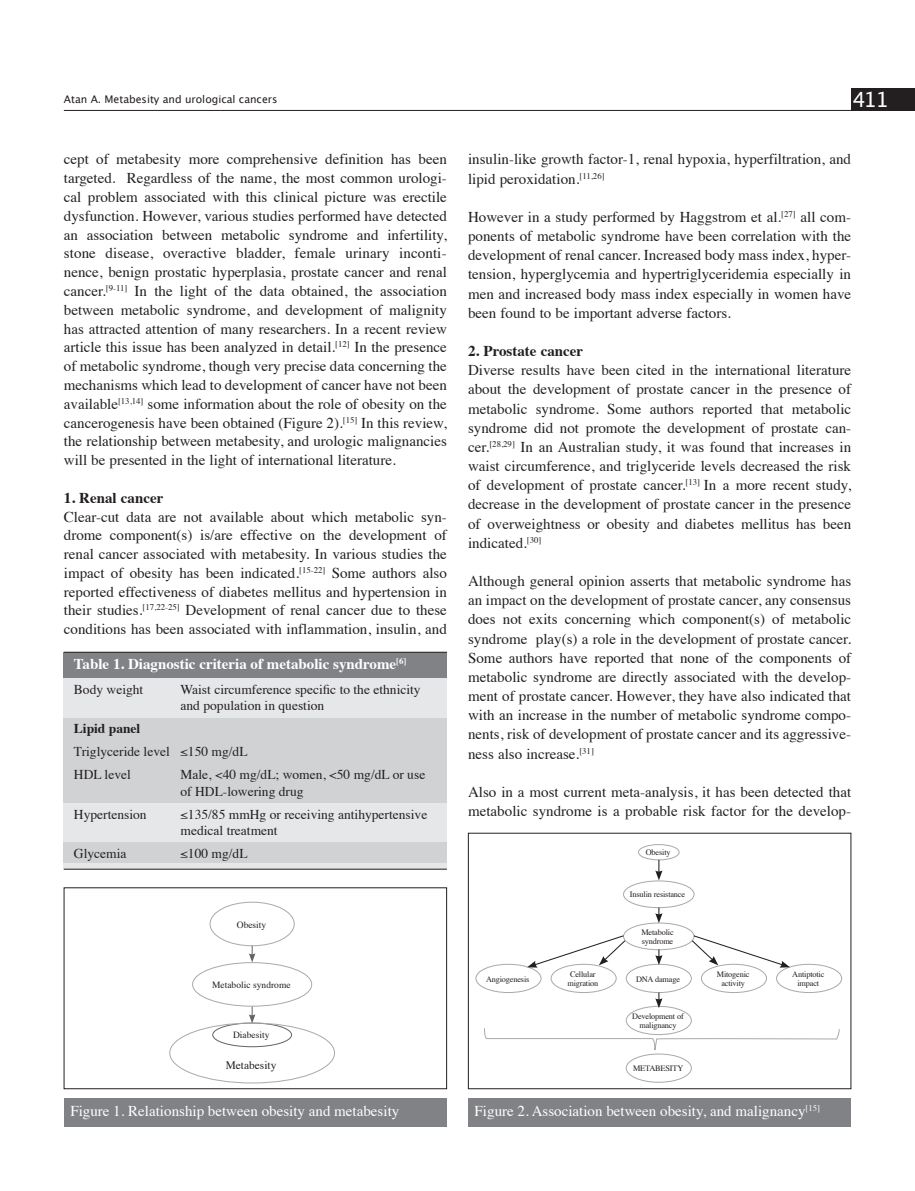
<style>
.page{position:relative;width:915px;height:1191px;background:#fff}
.page>*{position:absolute;margin:0;border:0;box-sizing:border-box;transform-origin:0 0}
.zz_Uroloji_running{font:21px "Lucida Grande";color:#fff}
.Normal__Web{font:15px/19.2px "Times";color:#231f20;text-align:justify}
.t1{font:15px "Times";color:#fff}
.t2{font:700 15px "Times";color:#fff}
.Normal__Web-2{font:700 15px "Times";color:#231f20}
.t3{font:13.5px/16.5px "Times";color:#231f20}
.t4{font:700 13.5px "Times";color:#231f20}
.t5{font:11.4px "Times";color:#231f20}
.t6{font:10.5px "Lucida Grande";color:#231f20}
.t7{font:9.45px "Times";color:#231f20}
.t8{font:8.25px/8.2px "Times";letter-spacing:-.02em;color:#231f20;text-align:center}
</style>
<div class="page">
<div style="left:64px;top:677px;width:382px;height:192px;background:#e6e7e9"></div>
<div style="left:64px;top:652px;width:382px;height:26px;background:#808285"></div>
<div style="left:64px;top:718px;width:382px;height:84px;background:#d1d2d4"></div>
<div style="left:64px;top:842px;width:382px;height:20px;background:#d1d2d4"></div>
<hr style="left:64px;top:868px;width:383px;height:1px;background:#231f20">
<hr style="left:64px;top:652px;width:383px;height:1px;background:#231f20">
<div style="left:468px;top:833px;width:382px;height:256px;border:1px solid #231f20"></div>
<div style="left:468px;top:1098px;width:382px;height:29px;background:#808285"></div>
<div style="left:638px;top:844px;width:41px;height:16px;border:1px solid #a8a9ad;border-radius:50%"></div>
<div style="left:623px;top:880px;width:71px;height:28px;border:1px solid #a8a9ad;border-radius:50%"></div>
<div style="left:623px;top:922px;width:71px;height:28px;border:1px solid #a8a9ad;border-radius:50%"></div>
<div style="left:475px;top:964px;width:66px;height:28px;border:1px solid #a8a9ad;border-radius:50%"></div>
<div style="left:550px;top:964px;width:66px;height:28px;border:1px solid #a8a9ad;border-radius:50%"></div>
<div style="left:701px;top:964px;width:65px;height:28px;border:1px solid #a8a9ad;border-radius:50%"></div>
<div style="left:776px;top:964px;width:65px;height:28px;border:1px solid #a8a9ad;border-radius:50%"></div>
<div style="left:625px;top:964px;width:66px;height:28px;border:1px solid #a8a9ad;border-radius:50%"></div>
<div style="left:625px;top:1006px;width:66px;height:28px;border:1px solid #a8a9ad;border-radius:50%"></div>
<div style="left:625px;top:1053px;width:66px;height:29px;border:1px solid #a8a9ad;border-radius:50%"></div>
<svg style="left:655px;top:860px;width:7px;height:20px"></svg>
<svg style="left:655px;top:907px;width:7px;height:16px"></svg>
<svg style="left:655px;top:949px;width:7px;height:16px"></svg>
<svg style="left:527px;top:934px;width:99px;height:33px"></svg>
<svg style="left:690px;top:934px;width:99px;height:33px"></svg>
<svg style="left:655px;top:992px;width:7px;height:16px"></svg>
<svg style="left:484px;top:1027px;width:355px;height:23px"></svg>
<div style="left:64px;top:887px;width:382px;height:202px;border:1px solid #231f20"></div>
<div style="left:64px;top:1098px;width:382px;height:29px;background:#808285"></div>
<div style="left:210px;top:902px;width:84px;height:44px;border:1px solid #a8a9ad;border-radius:50%"></div>
<div style="left:212px;top:1022px;width:80px;height:25px;border:1px solid #636366;border-radius:50%"></div>
<div style="left:192px;top:962px;width:120px;height:44px;border:1px solid #a8a9ad;border-radius:50%"></div>
<svg style="left:249px;top:945px;width:6px;height:17px"></svg>
<svg style="left:249px;top:1006px;width:6px;height:17px"></svg>
<hr style="left:64px;top:110px;width:786px;height:1px;background:#231f20">
<div style="left:850px;top:88px;width:64px;height:23px;background:#231f20"></div>
<p class="t6" style="left:64px;top:94px;width:215px">Atan A. Metabesity and urological cancers</p>
<p class="zz_Uroloji_running" style="left:852px;top:88px;width:38px">411</p>
<p class="Normal__Web" style="left:64px;top:149px;width:384px;line-height:18.8px">cept of metabesity more comprehensive definition has been targeted. Regardless of the name, the most common urologi&shy;cal problem associated with this clinical picture was erectile dysfunction. However, various studies performed have detected an association between metabolic syndrome and infertility, stone disease, overactive bladder, female urinary inconti&shy;nence, benign prostatic hyperplasia, prostate cancer and renal cancer.<sup>[9-11]</sup> In the light of the data obtained, the association between metabolic syndrome, and development of malignity has attracted attention of many researchers. In a recent review article this issue has been analyzed in detail.<sup>[12]</sup> In the presence of metabolic syndrome, though very precise data concerning the mechanisms which lead to development of cancer have not been available<sup>[13,14]</sup> some information about the role of obesity on the cancerogenesis have been obtained (Figure 2).<sup>[15]</sup> In this review, the relationship between metabesity, and urologic malignancies will be presented in the light of international literature.</p>
<p class="Normal__Web-2" style="left:64px;top:483px;width:101px">1. Renal cancer</p>
<p class="Normal__Web" style="left:64px;top:506px;width:384px;line-height:18.8px">Clear-cut data are not available about which metabolic syn&shy;drome component(s) is/are effective on the development of renal cancer associated with metabesity. In various studies the impact of obesity has been indicated.<sup>[15-22]</sup> Some authors also reported effectiveness of diabetes mellitus and hypertension in their studies.<sup>[17,22-25]</sup> Development of renal cancer due to these conditions has been associated with inflammation, insulin, and</p>
<p class="t2" style="left:74px;top:650px;width:334px">Table 1. Diagnostic criteria of metabolic syndrome<sup>[6]</sup></p>
<p class="t3" style="left:74px;top:680px;width:71px">Body weight</p>
<p class="t3" style="left:180px;top:680px;width:241px">Waist circumference specific to the ethnicity and population in question</p>
<p class="t4" style="left:74px;top:716px;width:68px">Lipid panel</p>
<p class="t3" style="left:74px;top:742px;width:175px">Triglyceride level ≤150 mg/dL</p>
<p class="t3" style="left:74px;top:765px;width:58px">HDL level</p>
<p class="t3" style="left:180px;top:765px;width:246px">Male, &lt;40 mg/dL; women, &lt;50 mg/dL or use of HDL-lowering drug</p>
<p class="t3" style="left:74px;top:804px;width:74px">Hypertension</p>
<p class="t3" style="left:180px;top:804px;width:248px">≤135/85 mmHg or receiving antihypertensive medical treatment</p>
<p class="t3" style="left:74px;top:844px;width:54px">Glycemia</p>
<p class="t3" style="left:180px;top:844px;width:69px">≤100 mg/dL</p>
<p class="t7" style="left:237px;top:915px;width:31px">Obesity</p>
<p class="t7" style="left:212px;top:976px;width:80px">Metabolic syndrome</p>
<p class="t7" style="left:233px;top:1026px;width:38px">Diabesity</p>
<p class="t5" style="left:226px;top:1054px;width:52px">Metabesity</p>
<p class="t1" style="left:70px;top:1097px;width:330px">Figure 1. Relationship between obesity and metabesity</p>
<p class="Normal__Web" style="left:468px;top:148px;width:384px">insulin-like growth factor-1, renal hypoxia, hyperfiltration, and lipid peroxidation.<sup>[11,26]</sup></p>
<p class="Normal__Web" style="left:468px;top:206px;width:384px">However in a study performed by Haggstrom et al.<sup>[27]</sup> all com&shy;ponents of metabolic syndrome have been correlation with the development of renal cancer. Increased body mass index, hyper&shy;tension, hyperglycemia and hypertriglyceridemia especially in men and increased body mass index especially in women have been found to be important adverse factors.</p>
<p class="Normal__Web-2" style="left:468px;top:337px;width:117px">2. Prostate cancer</p>
<p class="Normal__Web" style="left:468px;top:359px;width:384px">Diverse results have been cited in the international literature about the development of prostate cancer in the presence of metabolic syndrome. Some authors reported that metabolic syndrome did not promote the development of prostate can&shy;cer.<sup>[28,29]</sup> In an Australian study, it was found that increases in waist circumference, and triglyceride levels decreased the risk of development of prostate cancer.<sup>[13]</sup> In a more recent study, decrease in the development of prostate cancer in the presence of overweightness or obesity and diabetes mellitus has been indicated.<sup>[30]</sup></p>
<p class="Normal__Web" style="left:468px;top:570px;width:384px">Although general opinion asserts that metabolic syndrome has an impact on the development of prostate cancer, any consensus does not exits concerning which component(s) of metabolic syndrome play(s) a role in the development of prostate cancer.<br>Some authors have reported that none of the components of metabolic syndrome are directly associated with the develop&shy;ment of prostate cancer. However, they have also indicated that with an increase in the number of metabolic syndrome compo&shy;nents, risk of development of prostate cancer and its aggressive&shy;ness also increase.<sup>[31]</sup></p>
<p class="Normal__Web" style="left:468px;top:781px;width:384px">Also in a most current meta-analysis, it has been detected that metabolic syndrome is a probable risk factor for the develop-</p>
<p class="t8" style="left:645px;top:847px;width:26px">Obesity</p>
<p class="t8" style="left:629px;top:889px;width:57px">Insulin resistance</p>
<p class="t8" style="left:641px;top:927px;width:34px;text-align:left">Metabolic syndrome</p>
<p class="t8" style="left:486px;top:974px;width:45px">Angiogenesis</p>
<p class="t8" style="left:567px;top:969px;width:32px">Cellular migration</p>
<p class="t8" style="left:716px;top:969px;width:34px">Mitogenic activity</p>
<p class="t8" style="left:792px;top:969px;width:34px">Antiptotic impact</p>
<p class="t8" style="left:635px;top:974px;width:46px">DNA damage</p>
<p class="t8" style="left:632px;top:1011px;width:53px">Development of malignancy</p>
<p class="t8" style="left:632px;top:1063px;width:52px">METABESITY</p>
<p class="t1" style="left:474px;top:1097px;width:347px">Figure 2. Association between obesity, and malignancy<sup>[15]</sup></p>
</div>
